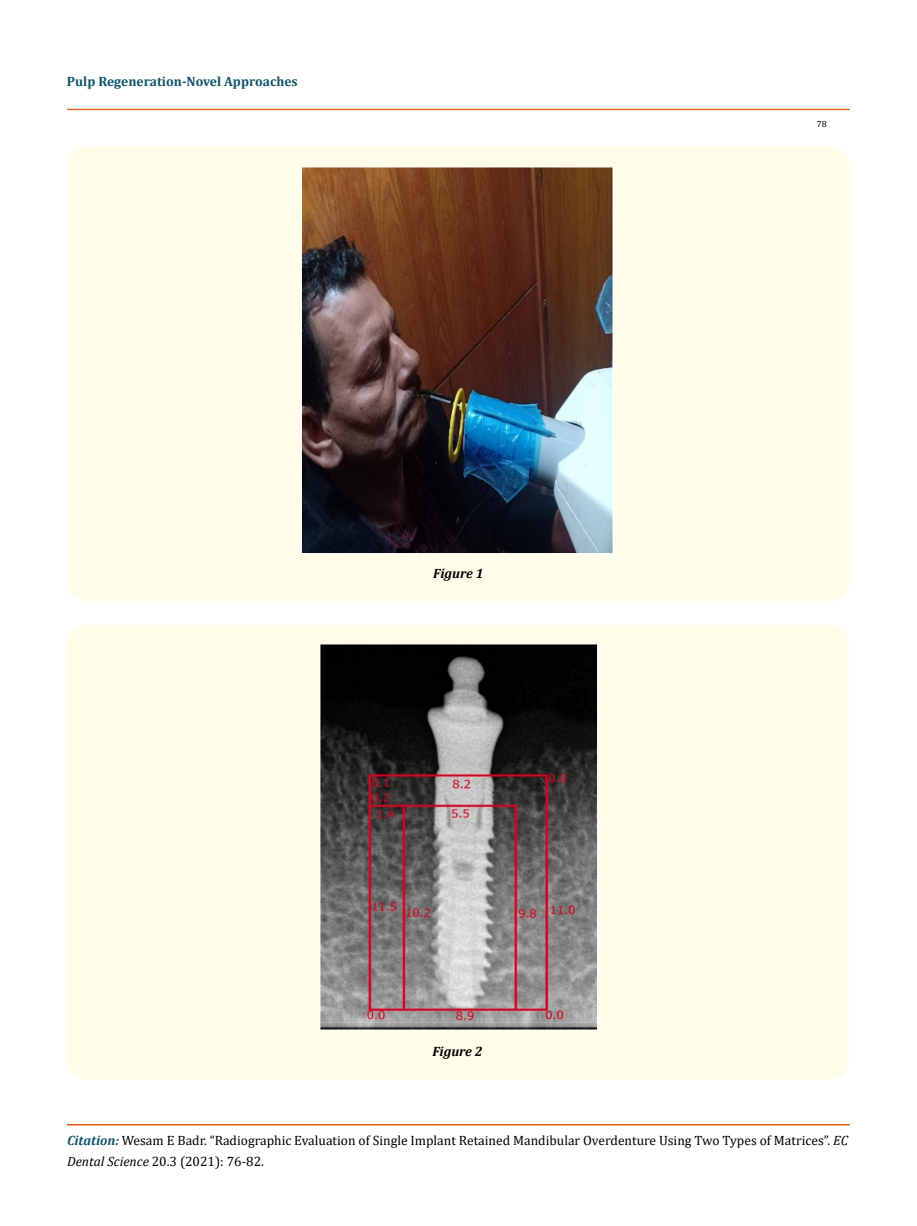
<style>
.page{position:relative;width:917px;height:1226px;background:#fff}
.page>*{position:absolute;margin:0;border:0;box-sizing:border-box;transform-origin:0 0}
.t1{font:13.5px/21px "Cambria";color:#000}
.t2{font:700 13.5px "Cambria";color:#0e546a}
.t3{font:italic 700 13.5px "Cambria";color:#000}
.t4{font:9px "Cambria";color:#000}
.s1{font-weight:700;font-style:italic;color:#0e546a}
.s2{font-style:italic}
</style>
<div class="page">
<div style="left:67px;top:109px;width:782px;height:1px;border:1px solid #e05d1a"></div>
<div style="left:67px;top:1124px;width:782px;height:1px;border:1px solid #e05d1a"></div>
<div style="left:68px;top:147px;width:781px;height:454px;background:#fffde9;border-radius:18px"></div>
<img style="left:301px;top:168px;width:313px;height:385px">
<div style="left:67px;top:625px;width:781px;height:454px;background:#fffde9;border-radius:18px"></div>
<img style="left:319px;top:644px;width:279px;height:385px">
<p class="t2" style="left:67px;top:72px;width:232px">Pulp Regeneration-Novel Approaches</p>
<p class="t3" style="left:433px;top:564px;width:52px">Figure 1</p>
<p class="t3" style="left:432px;top:1042px;width:52px">Figure 2</p>
<p class="t4" style="left:816px;top:118px;width:11px">78</p>
<p class="t1" style="left:67px;top:1129px;width:782px"><span class="s1">Citation:</span> Wesam E Badr. “Radiographic Evaluation of Single Implant Retained Mandibular Overdenture Using Two Types of Matrices”. <span class="s2">EC<br>Dental Science</span> 20.3 (2021): 76-82.</p>
</div>
